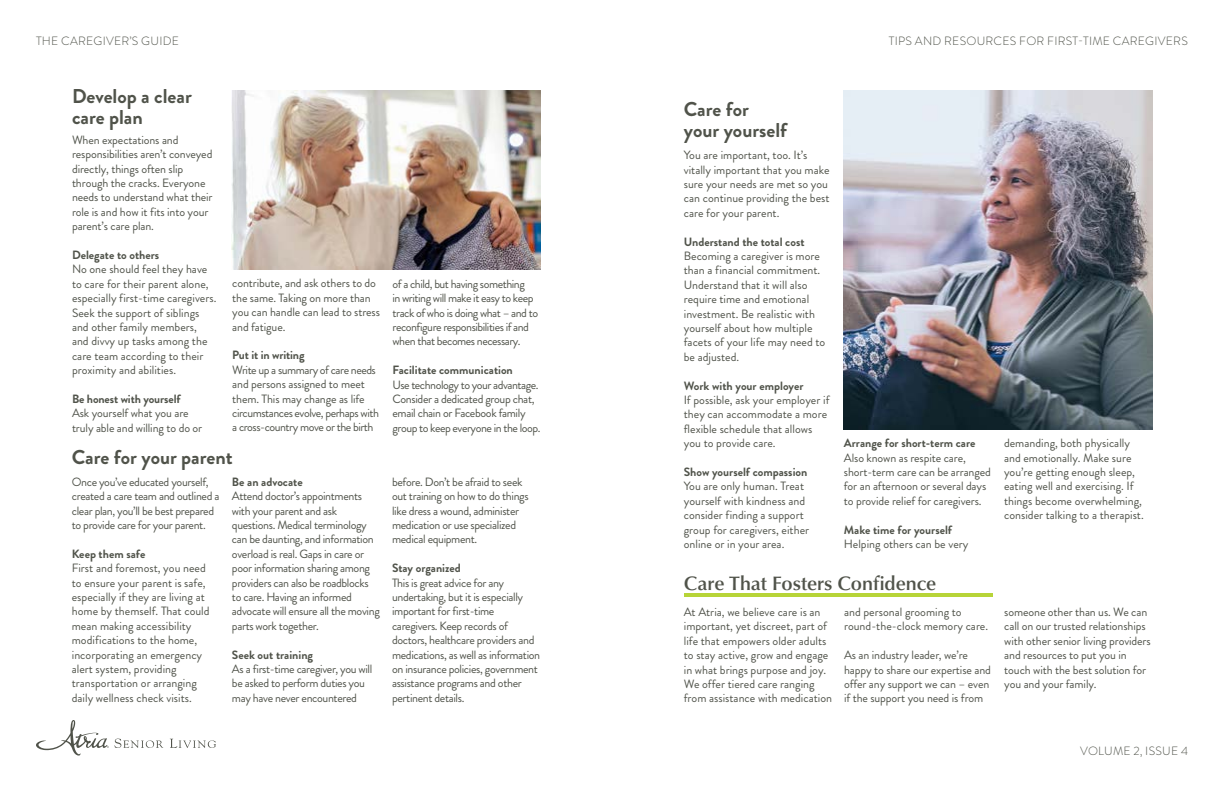
<style>
.page{position:relative;width:1224px;height:792px;background:#fff}
.page>*{position:absolute;margin:0;border:0;box-sizing:border-box;transform-origin:0 0}
.t1{font:700 20px/21px "Brandon Grotesque";color:#50534a}
.t2{font:500 20px "Classico URW";color:#50534a}
.t3{font:12px/14.4px "Brandon Grotesque";letter-spacing:-.01em;color:#50534a}
.t4{font:12px/14.4px "Brandon Grotesque";letter-spacing:-.03em;color:#50534a}
.t5{font:12px/14.4px "Brandon Grotesque";letter-spacing:-.04em;color:#50534a}
.t6{font:700 12px "Brandon Grotesque";color:#50534a}
.t7{font:300 12px "Brandon Grotesque";letter-spacing:.02em;color:#50534a}
</style>
<div class="page">
<svg style="left:170px;top:739px;width:46px;height:9px"></svg>
<svg style="left:36px;top:720px;width:127px;height:36px"></svg>
<hr style="left:684px;top:593px;width:308px;height:4px;background:#b7d438">
<img style="left:844px;top:90px;width:308px;height:340px">
<img style="left:232px;top:90px;width:308px;height:180px">
<p class="t7" style="left:36px;top:33px;width:144px">THE CAREGIVER’S GUIDE</p>
<p class="t7" style="left:889px;top:33px;width:300px">TIPS AND RESOURCES FOR FIRST-TIME CAREGIVERS</p>
<h1 class="t1" style="left:72px;top:86px;width:121px">Develop a clear care plan</h1>
<p class="t3" style="left:72px;top:133px;width:142px">When expectations and responsibilities aren’t conveyed directly, things often slip through the cracks. Everyone needs to understand what their role is and how it fits into your parent’s care plan.</p>
<p class="t6" style="left:72px;top:247px;width:89px">Delegate to others</p>
<p class="t3" style="left:72px;top:262px;width:146px">No one should feel they have to care for their parent alone, especially first-time caregivers.<br>Seek the support of siblings and other family members, and divvy up tasks among the care team according to their proximity and abilities.</p>
<p class="t6" style="left:72px;top:391px;width:110px">Be honest with yourself</p>
<p class="t3" style="left:72px;top:406px;width:132px">Ask yourself what you are truly able and willing to do or</p>
<p class="t3" style="left:232px;top:276px;width:149px">contribute, and ask others to do the same. Taking on more than you can handle can lead to stress and fatigue.</p>
<p class="t6" style="left:232px;top:347px;width:74px">Put it in writing</p>
<p class="t5" style="left:232px;top:363px;width:148px">Write up a summary of care needs and persons assigned to meet them. This may change as life circumstances evolve, perhaps with a cross-country move or the birth</p>
<h1 class="t1" style="left:72px;top:447px;width:162px">Care for your parent</h1>
<p class="t4" style="left:72px;top:475px;width:149px">Once you’ve educated yourself, created a care team and outlined a clear plan, you’ll be best prepared to provide care for your parent.</p>
<p class="t6" style="left:72px;top:545px;width:75px">Keep them safe</p>
<p class="t3" style="left:72px;top:561px;width:139px">First and foremost, you need to ensure your parent is safe, especially if they are living at home by themself. That could mean making accessibility modifications to the home, incorporating an emergency alert system, providing transportation or arranging daily wellness check visits.</p>
<p class="t6" style="left:232px;top:473px;width:72px">Be an advocate</p>
<p class="t4" style="left:232px;top:489px;width:149px">Attend doctor’s appointments with your parent and ask questions. Medical terminology can be daunting, and information overload is real. Gaps in care or poor information sharing among providers can also be roadblocks to care. Having an informed advocate will ensure all the moving parts work together.</p>
<p class="t6" style="left:232px;top:646px;width:83px">Seek out training</p>
<p class="t4" style="left:232px;top:662px;width:142px">As a first-time caregiver, you will be asked to perform duties you may have never encountered</p>
<p class="t5" style="left:393px;top:277px;width:147px">of a child, but having something<br>in writing will make it easy to keep track of who is doing what – and to reconfigure responsibilities if and when that becomes necessary.</p>
<p class="t6" style="left:393px;top:362px;width:122px">Facilitate communication</p>
<p class="t5" style="left:393px;top:378px;width:149px">Use technology to your advantage.<br>Consider a dedicated group chat, email chain or Facebook family group to keep everyone in the loop.</p>
<p class="t4" style="left:392px;top:475px;width:138px">before. Don’t be afraid to seek out training on how to do things like dress a wound, administer medication or use specialized medical equipment.</p>
<p class="t6" style="left:392px;top:560px;width:70px">Stay organized</p>
<p class="t4" style="left:392px;top:575px;width:150px">This is great advice for any undertaking, but it is especially important for first-time caregivers. Keep records of doctors, healthcare providers and medications, as well as information on insurance policies, government assistance programs and other pertinent details.</p>
<h1 class="t1" style="left:684px;top:99px;width:105px">Care for your yourself</h1>
<p class="t3" style="left:684px;top:148px;width:147px">You are important, too. It’s vitally important that you make sure your needs are met so you can continue providing the best care for your parent.</p>
<p class="t6" style="left:684px;top:233px;width:122px">Understand the total cost</p>
<p class="t3" style="left:684px;top:249px;width:143px">Becoming a caregiver is more than a financial commitment.<br>Understand that it will also require time and emotional investment. Be realistic with yourself about how multiple facets of your life may need to be adjusted.</p>
<p class="t6" style="left:684px;top:377px;width:121px">Work with your employer</p>
<p class="t3" style="left:684px;top:393px;width:147px">If possible, ask your employer if they can accommodate a more flexible schedule that allows you to provide care.</p>
<p class="t6" style="left:684px;top:463px;width:125px">Show yourself compassion</p>
<p class="t3" style="left:684px;top:479px;width:127px">You are only human. Treat yourself with kindness and consider finding a support group for caregivers, either online or in your area.</p>
<p class="t6" style="left:844px;top:435px;width:133px">Arrange for short-term care</p>
<p class="t3" style="left:844px;top:451px;width:149px">Also known as respite care, short-term care can be arranged for an afternoon or several days to provide relief for caregivers.</p>
<p class="t6" style="left:844px;top:521px;width:110px">Make time for yourself</p>
<p class="t3" style="left:844px;top:537px;width:126px">Helping others can be very</p>
<h1 class="t2" style="left:684px;top:569px;width:254px">Care That Fosters Confidence</h1>
<p class="t3" style="left:684px;top:605px;width:150px">At Atria, we believe care is an important, yet discreet, part of life that empowers older adults to stay active, grow and engage in what brings purpose and joy.<br>We offer tiered care ranging from assistance with medication</p>
<p class="t3" style="left:844px;top:605px;width:146px">and personal grooming to round-the-clock memory care.</p>
<p class="t3" style="left:844px;top:648px;width:148px">As an industry leader, we’re happy to share our expertise and offer any support we can – even if the support you need is from</p>
<p class="t3" style="left:1004px;top:436px;width:141px">demanding, both physically and emotionally. Make sure you’re getting enough sleep, eating well and exercising. If things become overwhelming, consider talking to a therapist.</p>
<p class="t3" style="left:1004px;top:605px;width:148px">someone other than us. We can call on our trusted relationships with other senior living providers and resources to put you in touch with the best solution for you and your family.</p>
<p class="t7" style="left:1080px;top:742px;width:109px">VOLUME 2, ISSUE 4</p>
</div>
